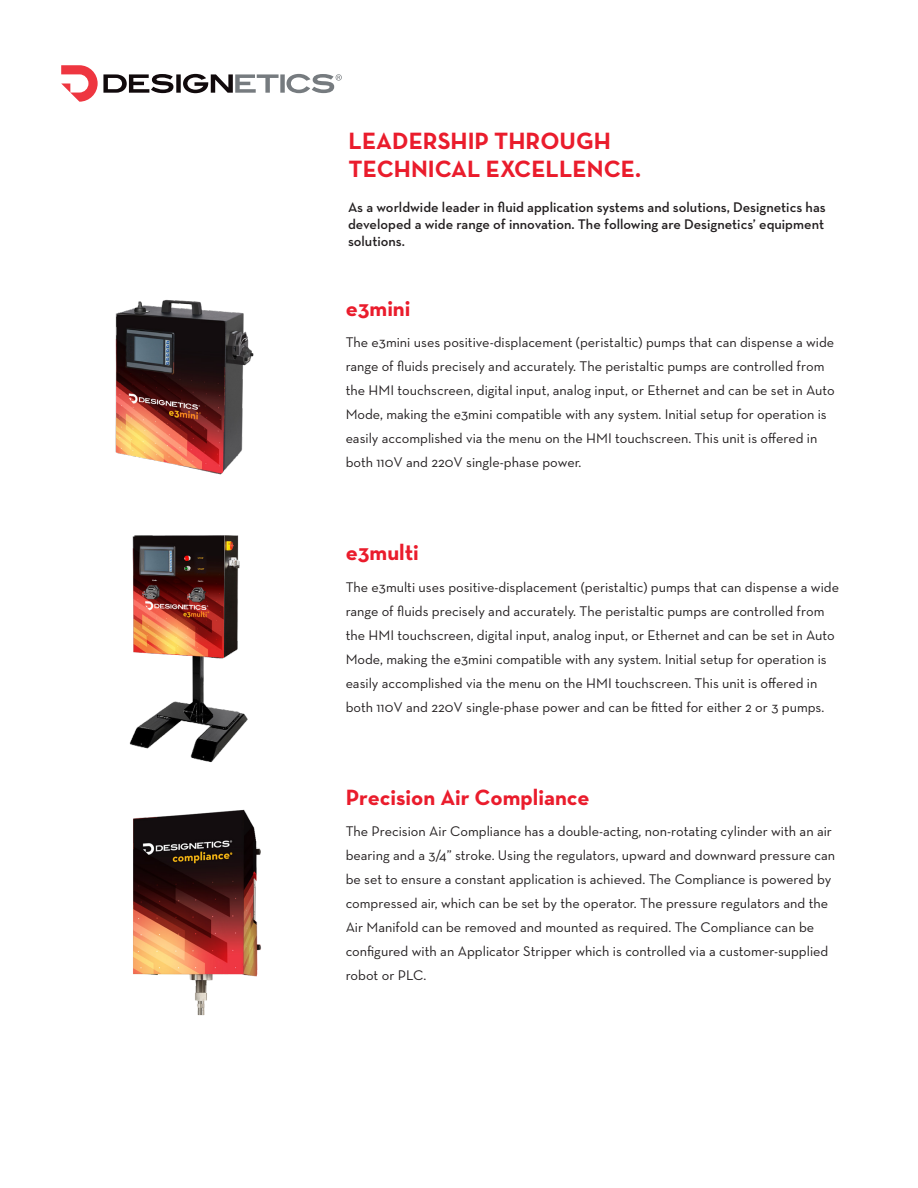
<style>
.page{position:relative;width:918px;height:1188px;background:#fff}
.page>*{position:absolute;margin:0;border:0;box-sizing:border-box;transform-origin:0 0}
.t1{font:700 24px/28.5px "Neutra Text";color:#ea1c2c}
.t2{font:700 22.5px "Neutra Text";color:#ea1c2c}
.t3{font:14.25px/24px "Neutra Text";color:#231f20}
.t4{font:600 14.25px/17.1px "Neutra Text";color:#231f20;text-align:justify}
</style>
<div class="page">
<img style="left:115px;top:299px;width:139px;height:176px">
<img style="left:129px;top:535px;width:119px;height:228px">
<img style="left:133px;top:809px;width:128px;height:207px">
<svg style="left:61px;top:65px;width:281px;height:37px"></svg>
<p class="t1" style="left:349px;top:126px;width:294px">LEADERSHIP THROUGH<br>TECHNICAL EXCELLENCE.</p>
<p class="t4" style="left:348px;top:198px;width:479px">As a worldwide leader in fluid application systems and solutions, Designetics has developed a wide range of innovation. The following are Designetics’ equipment solutions.</p>
<p class="t2" style="left:346px;top:294px;width:66px">e3mini</p>
<p class="t3" style="left:346px;top:330px;width:491px">The e3mini uses positive-displacement (peristaltic) pumps that can dispense a wide range of fluids precisely and accurately. The peristaltic pumps are controlled from the HMI touchscreen, digital input, analog input, or Ethernet and can be set in Auto Mode, making the e3mini compatible with any system. Initial setup for operation is easily accomplished via the menu on the HMI touchscreen. This unit is offered in both 110V and 220V single-phase power.</p>
<p class="t2" style="left:346px;top:539px;width:75px">e3multi</p>
<p class="t3" style="left:346px;top:575px;width:495px">The e3multi uses positive-displacement (peristaltic) pumps that can dispense a wide range of fluids precisely and accurately. The peristaltic pumps are controlled from the HMI touchscreen, digital input, analog input, or Ethernet and can be set in Auto Mode, making the e3mini compatible with any system. Initial setup for operation is easily accomplished via the menu on the HMI touchscreen. This unit is offered in both 110V and 220V single-phase power and can be fitted for either 2 or 3 pumps.</p>
<p class="t2" style="left:346px;top:783px;width:245px">Precision Air Compliance</p>
<p class="t3" style="left:346px;top:819px;width:491px">The Precision Air Compliance has a double-acting, non-rotating cylinder with an air bearing and a 3/4” stroke. Using the regulators, upward and downward pressure can be set to ensure a constant application is achieved. The Compliance is powered by compressed air, which can be set by the operator. The pressure regulators and the Air Manifold can be removed and mounted as required. The Compliance can be configured with an Applicator Stripper which is controlled via a customer-supplied robot or PLC.</p>
</div>
